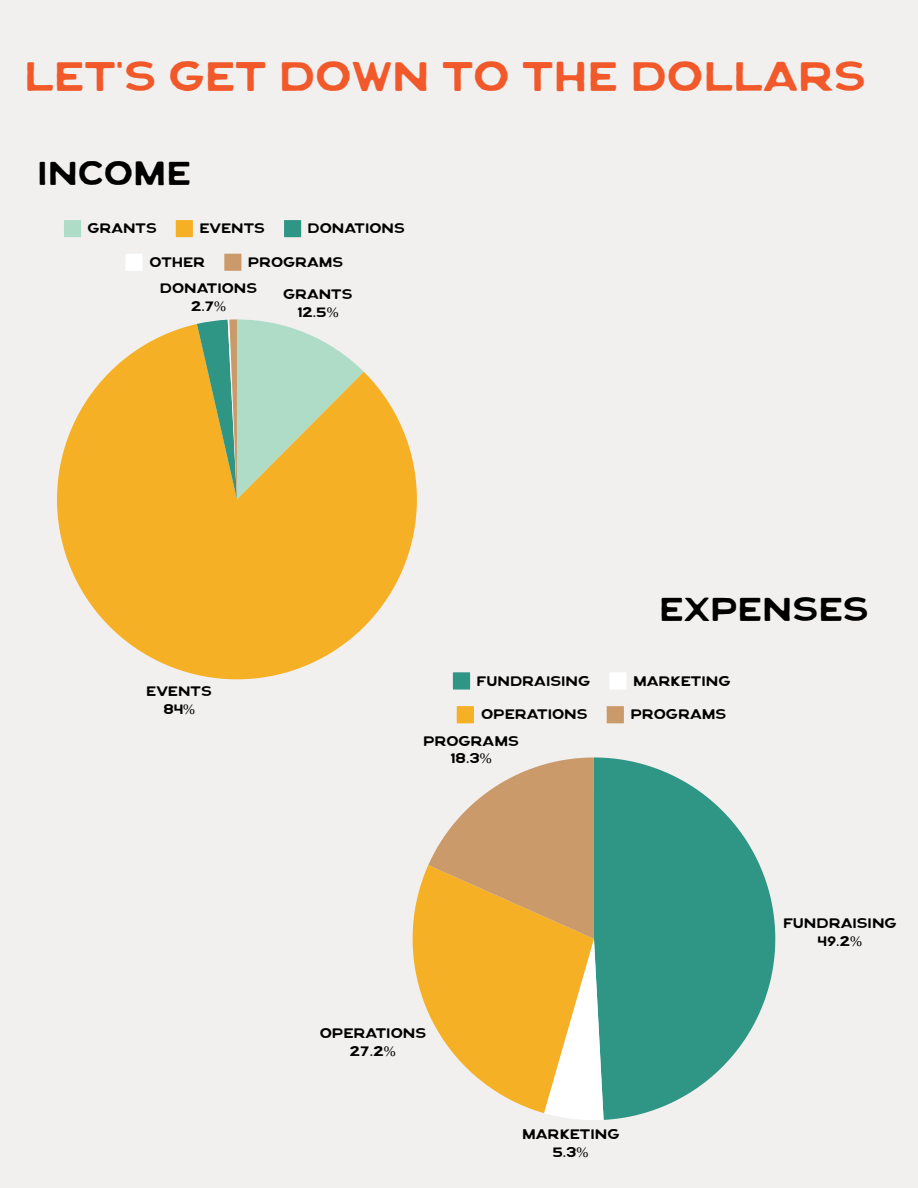
<style>
.page{position:relative;width:918px;height:1188px;background:#f1f0ef}
.page>*{position:absolute;margin:0;border:0;box-sizing:border-box;transform-origin:0 0}
.t1{font:42.9px "TAY Lennon";letter-spacing:.28em;color:#f1592a}
.t2{font:34.5px "TAY Lennon";letter-spacing:.235em;color:#000}
.t3{font:14.4px/17.5px "TAY Lennon";letter-spacing:.29em;color:#000;text-align:center}
.t4{font:14.4px/17.5px "TAY Lennon";letter-spacing:.2em;color:#000;text-align:center}
.t5{font:14.4px "TAY Lennon";letter-spacing:.235em;color:#000}
.t6{font:14.4px "TAY Lennon";letter-spacing:.31em;color:#000}
.t7{font:14.25px/17.4px "TAY Lennon";letter-spacing:.325em;color:#000;text-align:center}
.t8{font:14.25px "TAY Lennon";letter-spacing:.285em;color:#000}
.t9{font:14.25px/17.4px "TAY Lennon";letter-spacing:.245em;color:#000;text-align:center}
.t10{font:14.25px/17.4px "TAY Lennon";letter-spacing:.195em;color:#000;text-align:center}
.t11{font:14.25px "TAY Lennon";letter-spacing:.31em;color:#000}
.s1{font-family:"Liberation Serif"}
</style>
<div class="page">
<svg style="left:64px;top:220px;width:17px;height:17px"></svg>
<svg style="left:176px;top:220px;width:17px;height:17px"></svg>
<svg style="left:284px;top:220px;width:17px;height:17px"></svg>
<svg style="left:126px;top:254px;width:16px;height:17px"></svg>
<svg style="left:224px;top:254px;width:17px;height:17px"></svg>
<svg style="left:57px;top:324px;width:360px;height:355px;fill:#f6b026"></svg>
<svg style="left:197px;top:319px;width:167px;height:180px;background:#c4c483"></svg>
<svg style="left:453px;top:672px;width:17px;height:18px"></svg>
<svg style="left:610px;top:673px;width:16px;height:16px"></svg>
<svg style="left:457px;top:706px;width:17px;height:17px"></svg>
<svg style="left:607px;top:706px;width:17px;height:17px"></svg>
<svg style="left:604px;top:757px;width:171px;height:363px;fill:#2f9584"></svg>
<svg style="left:413px;top:866px;width:15px;height:146px;fill:#f6b026"></svg>
<svg style="left:428px;top:757px;width:176px;height:363px"></svg>
<h1 class="t1" style="left:24px;top:61px;width:834px">LET’S GET DOWN TO THE DOLLARS</h1>
<p class="t2" style="left:37px;top:161px;width:149px">INCOME</p>
<p class="t8" style="left:88px;top:223px;width:68px">GRANTS</p>
<p class="t8" style="left:199px;top:223px;width:64px">EVENTS</p>
<p class="t7" style="left:308px;top:221px;width:95px">DONATIONS</p>
<p class="t8" style="left:150px;top:257px;width:53px">OTHER</p>
<p class="t11" style="left:248px;top:257px;width:94px">PROGRAMS</p>
<p class="t7" style="left:160px;top:281px;width:95px">DONATIONS<br>2.7<span class="s1">%</span></p>
<p class="t9" style="left:283px;top:287px;width:68px">GRANTS<br>12.5<span class="s1">%</span></p>
<p class="t10" style="left:146px;top:684px;width:64px">EVENTS<br>84<span class="s1">%</span></p>
<p class="t2" style="left:659px;top:597px;width:203px">EXPENSES</p>
<p class="t3" style="left:477px;top:673px;width:111px">FUNDRAISING</p>
<p class="t4" style="left:633px;top:673px;width:94px">MARKETING</p>
<p class="t5" style="left:481px;top:709px;width:105px">OPERATIONS</p>
<p class="t6" style="left:630px;top:709px;width:94px">PROGRAMS</p>
<p class="t3" style="left:423px;top:733px;width:94px">PROGRAMS<br>18.3<span class="s1">%</span></p>
<p class="t4" style="left:320px;top:1026px;width:105px">OPERATIONS<br>27.2<span class="s1">%</span></p>
<p class="t4" style="left:522px;top:1127px;width:94px">MARKETING<br>5.3<span class="s1">%</span></p>
<p class="t3" style="left:783px;top:916px;width:111px">FUNDRAISING<br>49.2<span class="s1">%</span></p>
</div>
